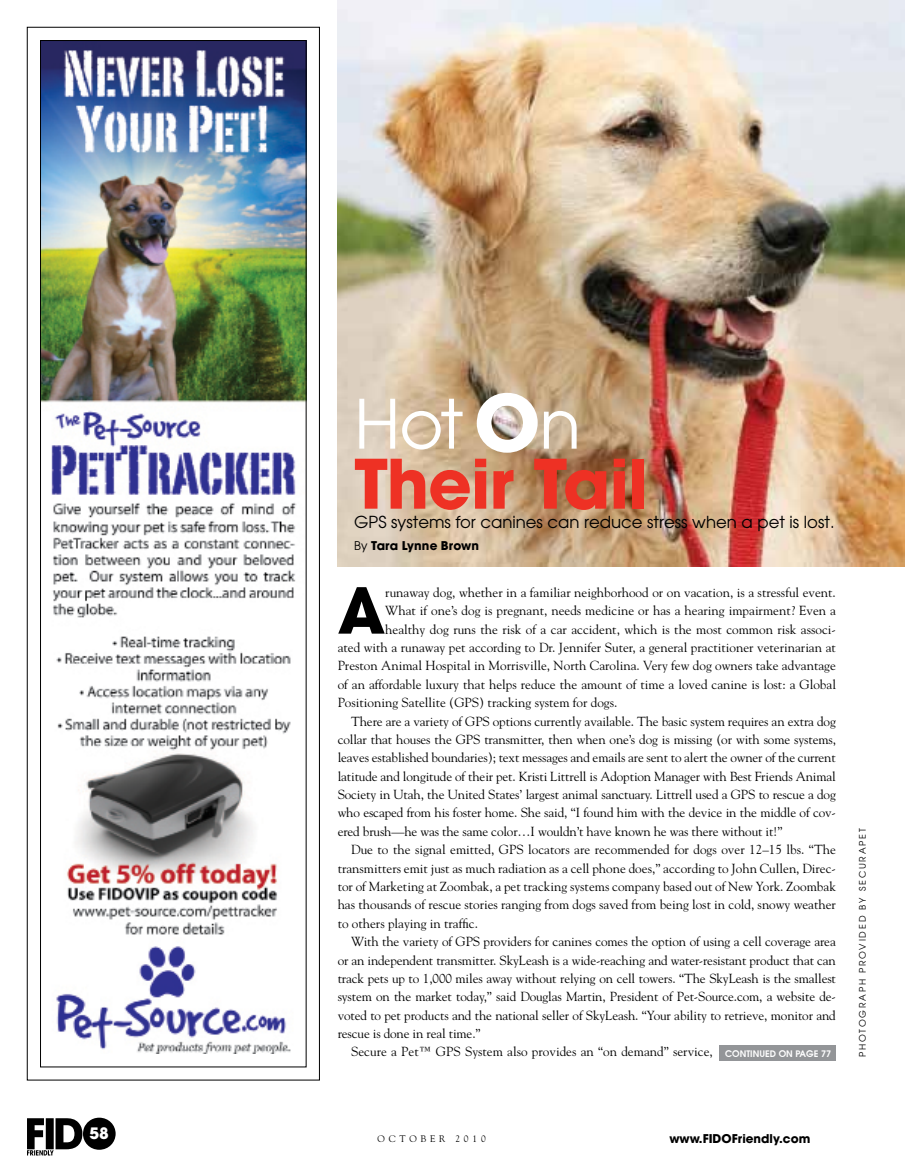
<style>
.page{position:relative;width:905px;height:1175px;background:#fff}
.page>*{position:absolute;margin:0;border:0;box-sizing:border-box;transform-origin:0 0}
.t1{font:700 67.5px/60px "Avant Garde";letter-spacing:-.015em;color:#ee3124}
.t2{font:700 62.85px "Avant Garde";color:#000}
.t3{font:16.5px "Avant Garde";color:#000}
.t4{font:700 15.6px "Avant Garde";color:#fff}
.t5{font:13.2px "Goudy";letter-spacing:-.01em;color:#000}
.t6{font:700 12px "Avant Garde";color:#000}
.t7{font:9.45px "Goudy";color:#000}
.t8{font:9px "Avant Garde";letter-spacing:.2em;color:#000}
.t9{font:600 9px "Avant Garde";color:#fff}
.s1{font-weight:400;color:#fff}
.s2{font-size:78px;color:#fff}
.s3{font-weight:400}
</style>
<div class="page">
<img style="left:338px;top:0;width:566px;height:567px">
<svg style="left:27px;top:1117px;width:89px;height:38px"></svg>
<img style="left:42px;top:42px;width:262px;height:1011px">
<div style="left:719px;top:1045px;width:116px;height:16px;background:#939598"></div>
<h1 class="t1" style="left:354px;top:393px;width:295px"><span class="s1">Hot</span> <span class="s2">O</span><span class="s1">n<br></span>Their Tail</h1>
<p class="t3" style="left:354px;top:511px;width:482px">GPS systems for canines can reduce stress when a pet is lost.</p>
<p class="t6" style="left:354px;top:538px;width:126px"><span class="s3">By</span> Tara Lynne Brown</p>
<h2 class="t2" style="left:338px;top:569px;width:49px">A</h2>
<p class="t5" style="left:385px;top:584px;width:452px">runaway dog, whether in a familiar neighborhood or on vacation, is a stressful event.</p>
<p class="t5" style="left:385px;top:602px;width:452px">What if one’s dog is pregnant, needs medicine or has a hearing impairment? Even a</p>
<p class="t5" style="left:385px;top:621px;width:452px">healthy dog runs the risk of a car accident, which is the most common risk associ-</p>
<p class="t5" style="left:338px;top:639px;width:499px">ated with a runaway pet according to Dr. Jennifer Suter, a general practitioner veterinarian at</p>
<p class="t5" style="left:338px;top:657px;width:499px">Preston Animal Hospital in Morrisville, North Carolina. Very few dog owners take advantage</p>
<p class="t5" style="left:338px;top:676px;width:500px">of an affordable luxury that helps reduce the amount of time a loved canine is lost: a Global</p>
<p class="t5" style="left:338px;top:694px;width:281px">Positioning Satellite (GPS) tracking system for dogs.</p>
<p class="t5" style="left:351px;top:712px;width:486px">There are a variety of GPS options currently available. The basic system requires an extra dog</p>
<p class="t5" style="left:338px;top:731px;width:500px">collar that houses the GPS transmitter, then when one’s dog is missing (or with some systems,</p>
<p class="t5" style="left:338px;top:749px;width:499px">leaves established boundaries); text messages and emails are sent to alert the owner of the current</p>
<p class="t5" style="left:338px;top:768px;width:499px">latitude and longitude of their pet. Kristi Littrell is Adoption Manager with Best Friends Animal</p>
<p class="t5" style="left:338px;top:786px;width:499px">Society in Utah, the United States’ largest animal sanctuary. Littrell used a GPS to rescue a dog</p>
<p class="t5" style="left:338px;top:804px;width:499px">who escaped from his foster home. She said, “I found him with the device in the middle of cov-</p>
<p class="t5" style="left:338px;top:823px;width:446px">ered brush—he was the same color…I wouldn’t have known he was there without it!”</p>
<p class="t5" style="left:351px;top:841px;width:486px">Due to the signal emitted, GPS locators are recommended for dogs over 12–15 lbs. “The</p>
<p class="t5" style="left:338px;top:859px;width:499px">transmitters emit just as much radiation as a cell phone does,” according to John Cullen, Direc-</p>
<p class="t5" style="left:338px;top:878px;width:499px">tor of Marketing at Zoombak, a pet tracking systems company based out of New York. Zoombak</p>
<p class="t5" style="left:338px;top:896px;width:500px">has thousands of rescue stories ranging from dogs saved from being lost in cold, snowy weather</p>
<p class="t5" style="left:338px;top:915px;width:142px">to others playing in traffic.</p>
<p class="t5" style="left:351px;top:933px;width:486px">With the variety of GPS providers for canines comes the option of using a cell coverage area</p>
<p class="t5" style="left:338px;top:951px;width:499px">or an independent transmitter. SkyLeash is a wide-reaching and water-resistant product that can</p>
<p class="t5" style="left:338px;top:970px;width:500px">track pets up to 1,000 miles away without relying on cell towers. “The SkyLeash is the smallest</p>
<p class="t5" style="left:338px;top:988px;width:499px">system on the market today,” said Douglas Martin, President of Pet-Source.com, a website de-</p>
<p class="t5" style="left:338px;top:1006px;width:499px">voted to pet products and the national seller of SkyLeash. “Your ability to retrieve, monitor and</p>
<p class="t5" style="left:338px;top:1025px;width:144px">rescue is done in real time.”</p>
<p class="t5" style="left:351px;top:1043px;width:363px">Secure a Pet™ GPS System also provides an “on demand” service,</p>
<p class="t9" style="left:725px;top:1047px;width:107px">CONTINUED ON PAGE 77</p>
<p class="t8" style="left:857px;top:1057px;width:230px;rotate:-90deg">Ph otog raph provided by Securapet</p>
<p class="t4" style="left:90px;top:1123px;width:21px">58</p>
<p class="t7" style="left:377px;top:1132px;width:22px">O ctobe</p>
<p class="t7" style="left:439px;top:1132px;width:5px">r</p>
<p class="t7" style="left:455px;top:1132px;width:32px">2010</p>
<p class="t6" style="left:669px;top:1130px;width:142px">www.FIDOFriendly.com</p>
</div>
